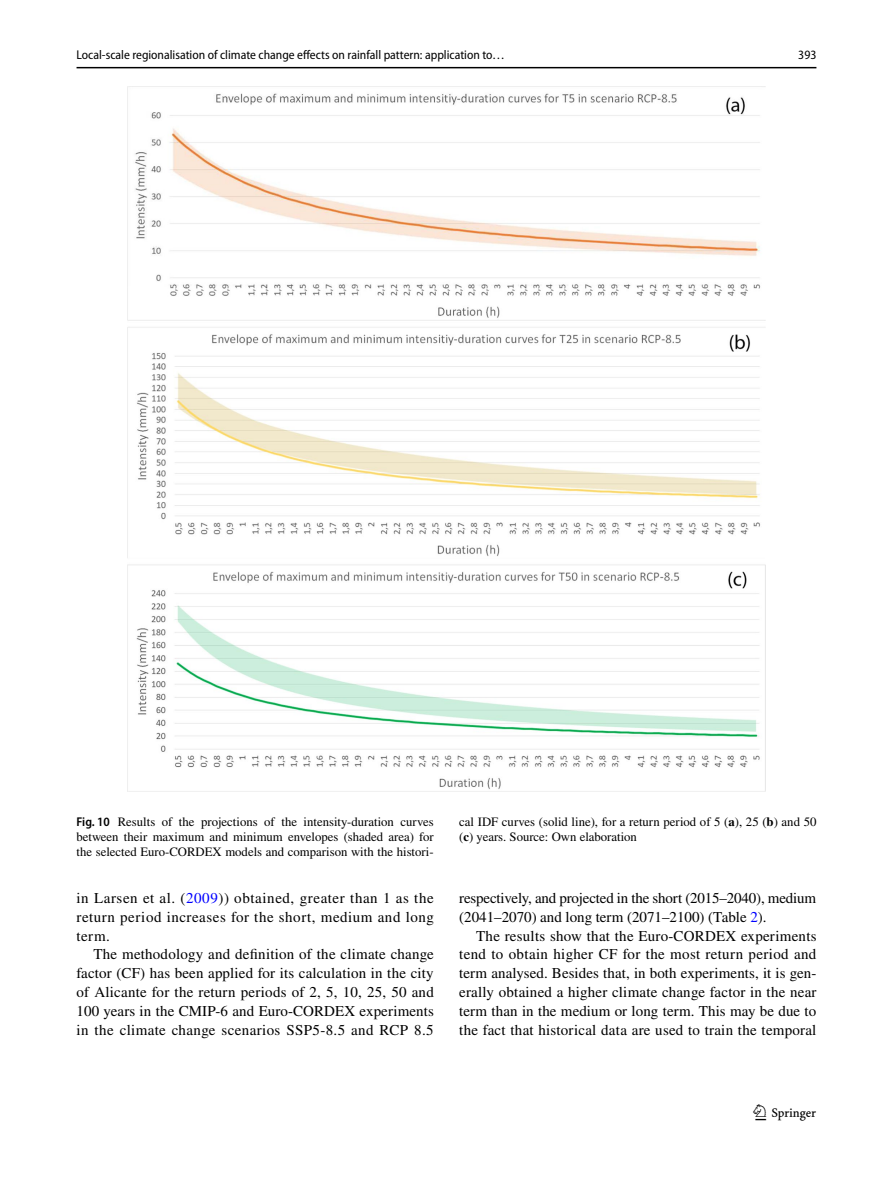
<style>
.page{position:relative;width:893px;height:1187px;background:#fff}
.page>*{position:absolute;margin:0;border:0;box-sizing:border-box;transform-origin:0 0}
.t1{font:22.5px "Springnew Regular 3";color:#000}
.t2{font:15px/18.8px "STIX";letter-spacing:.015em;color:#000;text-align:justify}
.t3{font:15px/18.8px "STIX";letter-spacing:-.01em;color:#000}
.t4{font:12.75px/15px "STIX";color:#000;text-align:justify}
.t5{font:12.75px "Myriad Pro Semi Cn 3";color:#000}
.t6{font:semi-condensed 12.75px "Myriad Pro";color:#000}
.s1{font-family:"Myriad Pro";font-weight:600;font-stretch:semi-condensed}
.s2{font-weight:700}
.s3{color:#00f}
</style>
<div class="page">
<hr style="left:77px;top:67px;width:739px;height:1px;background:#000">
<img style="left:128px;top:93px;width:637px;height:696px">
<p class="t5" style="left:77px;top:48px;width:430px">Local‑scale regionalisation of climate change effects on rainfall pattern: application to…</p>
<p class="t6" style="left:798px;top:48px;width:20px">393</p>
<p class="t4" style="left:77px;top:815px;width:359px"><span class="s1">Fig. 10</span> Results of the projections of the intensity-duration curves between their maximum and minimum envelopes (shaded area) for the selected Euro-CORDEX models and comparison with the histori-</p>
<p class="t4" style="left:459px;top:815px;width:359px">cal IDF curves (solid line), for a return period of 5 (<span class="s2">a</span>), 25 (<span class="s2">b</span>) and 50 (<span class="s2">c</span>) years. Source: Own elaboration</p>
<p class="t2" style="left:77px;top:889px;width:359px">in Larsen et al. (<span class="s3">2009</span>)) obtained, greater than 1 as the return period increases for the short, medium and long term.</p>
<p class="t2" style="left:77px;top:946px;width:359px;text-indent:17px">The methodology and definition of the climate change factor (CF) has been applied for its calculation in the city of Alicante for the return periods of 2, 5, 10, 25, 50 and 100 years in the CMIP-6 and Euro-CORDEX experiments in the climate change scenarios SSP5-8.5 and RCP 8.5</p>
<p class="t3" style="left:459px;top:889px;width:358px">respectively, and projected in the short (2015–2040), medium (2041–2070) and long term (2071–2100) (Table <span class="s3">2</span>).</p>
<p class="t2" style="left:459px;top:927px;width:359px;text-indent:17px">The results show that the Euro-CORDEX experiments tend to obtain higher CF for the most return period and term analysed. Besides that, in both experiments, it is gen&shy;erally obtained a higher climate change factor in the near term than in the medium or long term. This may be due to the fact that historical data are used to train the temporal</p>
<h1 class="t1" style="left:755px;top:1104px;width:62px">1 3</h1>
</div>
